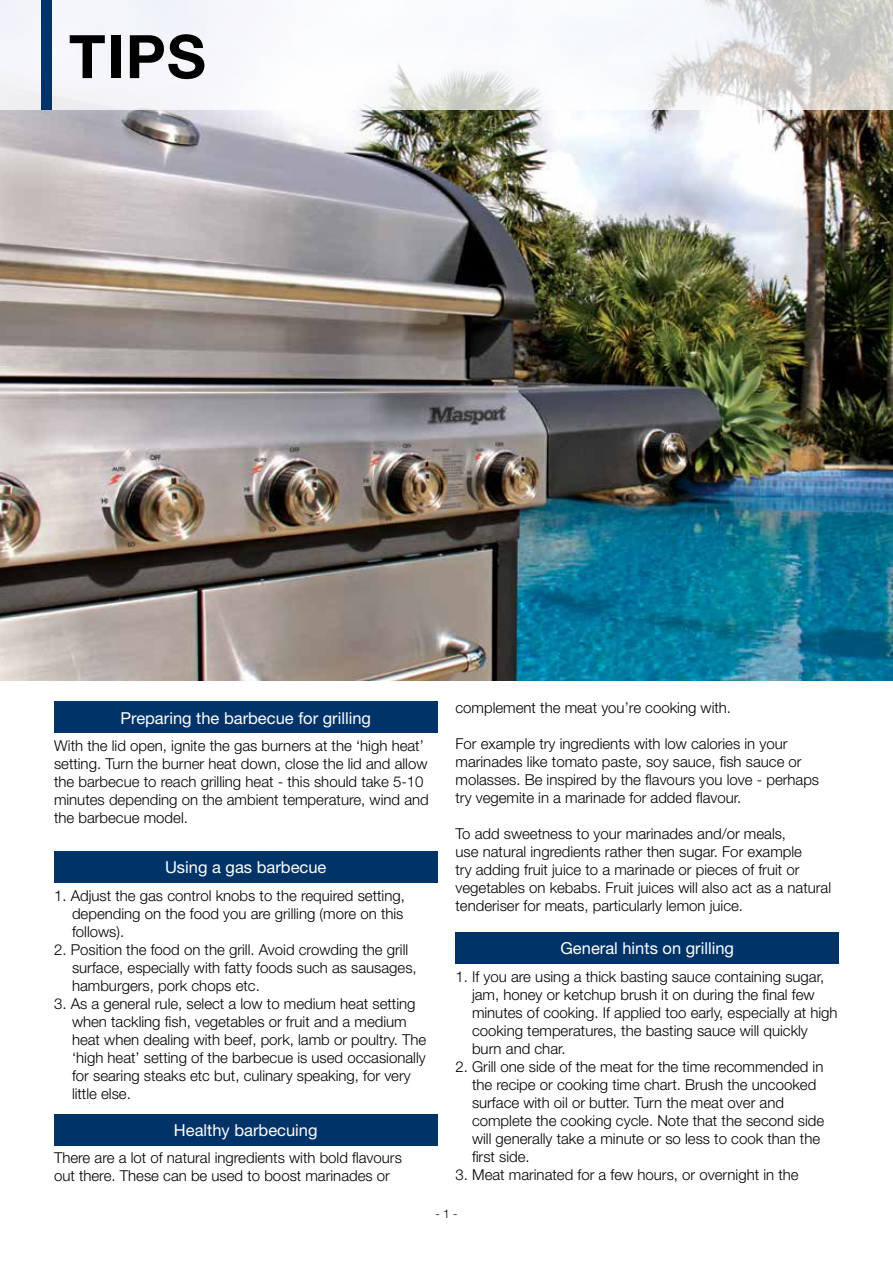
<style>
.page{position:relative;width:893px;height:1263px;background:#fff}
.page>*{position:absolute;margin:0;border:0;box-sizing:border-box;transform-origin:0 0}
.t1{font:700 60px "Helvetica Neue";color:#000}
.t2{font:16.5px "Helvetica Neue";color:#fff}
.t3{font:300 15px/18px "Helvetica Neue";color:#000}
.t4{font:300 12px "Helvetica Neue";color:#000}
</style>
<div class="page">
<img style="left:0;top:109px;width:893px;height:571px">
<svg style="left:0;top:0;width:893px;height:109px;fill:#f5f7fb"></svg>
<div style="left:54px;top:702px;width:383px;height:31px;background:#003468"></div>
<div style="left:54px;top:851px;width:383px;height:32px;background:#003468"></div>
<div style="left:54px;top:1114px;width:383px;height:31px;background:#003468"></div>
<div style="left:455px;top:932px;width:384px;height:32px;background:#003468"></div>
<div style="left:41px;top:0;width:11px;height:109px;background:#003468"></div>
<h1 class="t1" style="left:69px;top:20px;width:138px">TIPS</h1>
<p class="t2" style="left:120px;top:708px;width:252px">Preparing the barbecue for grilling</p>
<p class="t3" style="left:54px;top:736px;width:376px">With the lid open, ignite the gas burners at the ‘high heat’ setting. Turn the burner heat down, close the lid and allow the barbecue to reach grilling heat - this should take 5-10 minutes depending on the ambient temperature, wind and the barbecue model.</p>
<p class="t2" style="left:165px;top:858px;width:163px">Using a gas barbecue</p>
<p class="t3" style="left:72px;top:886px;width:334px;text-align:justify;text-indent:-18px">1. Adjust the gas control knobs to the required setting, depending on the food you are grilling (more on this follows).</p>
<p class="t3" style="left:72px;top:940px;width:346px;text-indent:-18px">2. Position the food on the grill. Avoid crowding the grill surface, especially with fatty foods such as sausages, hamburgers, pork chops etc.</p>
<p class="t3" style="left:72px;top:994px;width:356px;text-indent:-18px">3. As a general rule, select a low to medium heat setting when tackling fish, vegetables or fruit and a medium heat when dealing with beef, pork, lamb or poultry. The ‘high heat’ setting of the barbecue is used occasionally for searing steaks etc but, culinary speaking, for very little else.</p>
<p class="t2" style="left:174px;top:1120px;width:145px">Healthy barbecuing</p>
<p class="t3" style="left:54px;top:1149px;width:349px">There are a lot of natural ingredients with bold flavours out there. These can be used to boost marinades or</p>
<p class="t3" style="left:455px;top:699px;width:277px">complement the meat you’re cooking with.</p>
<p class="t3" style="left:455px;top:735px;width:365px">For example try ingredients with low calories in your marinades like tomato paste, soy sauce, fish sauce or molasses. Be inspired by the flavours you love - perhaps try vegemite in a marinade for added flavour.</p>
<p class="t3" style="left:455px;top:825px;width:377px">To add sweetness to your marinades and/or meals,<br>use natural ingredients rather then sugar. For example<br>try adding fruit juice to a marinade or pieces of fruit or vegetables on kebabs. Fruit juices will also act as a natural tenderiser for meats, particularly lemon juice.</p>
<p class="t2" style="left:560px;top:939px;width:175px">General hints on grilling</p>
<p class="t3" style="left:472px;top:967px;width:367px;text-indent:-16px">1. If you are using a thick basting sauce containing sugar, jam, honey or ketchup brush it on during the final few minutes of cooking. If applied too early, especially at high cooking temperatures, the basting sauce will quickly burn and char.</p>
<p class="t3" style="left:472px;top:1057px;width:354px;text-indent:-16px">2. Grill one side of the meat for the time recommended in the recipe or cooking time chart. Brush the uncooked surface with oil or butter. Turn the meat over and complete the cooking cycle. Note that the second side will generally take a minute or so less to cook than the first side.</p>
<p class="t3" style="left:455px;top:1165px;width:345px">3. Meat marinated for a few hours, or overnight in the</p>
<p class="t4" style="left:435px;top:1207px;width:24px">- 1 -</p>
</div>
